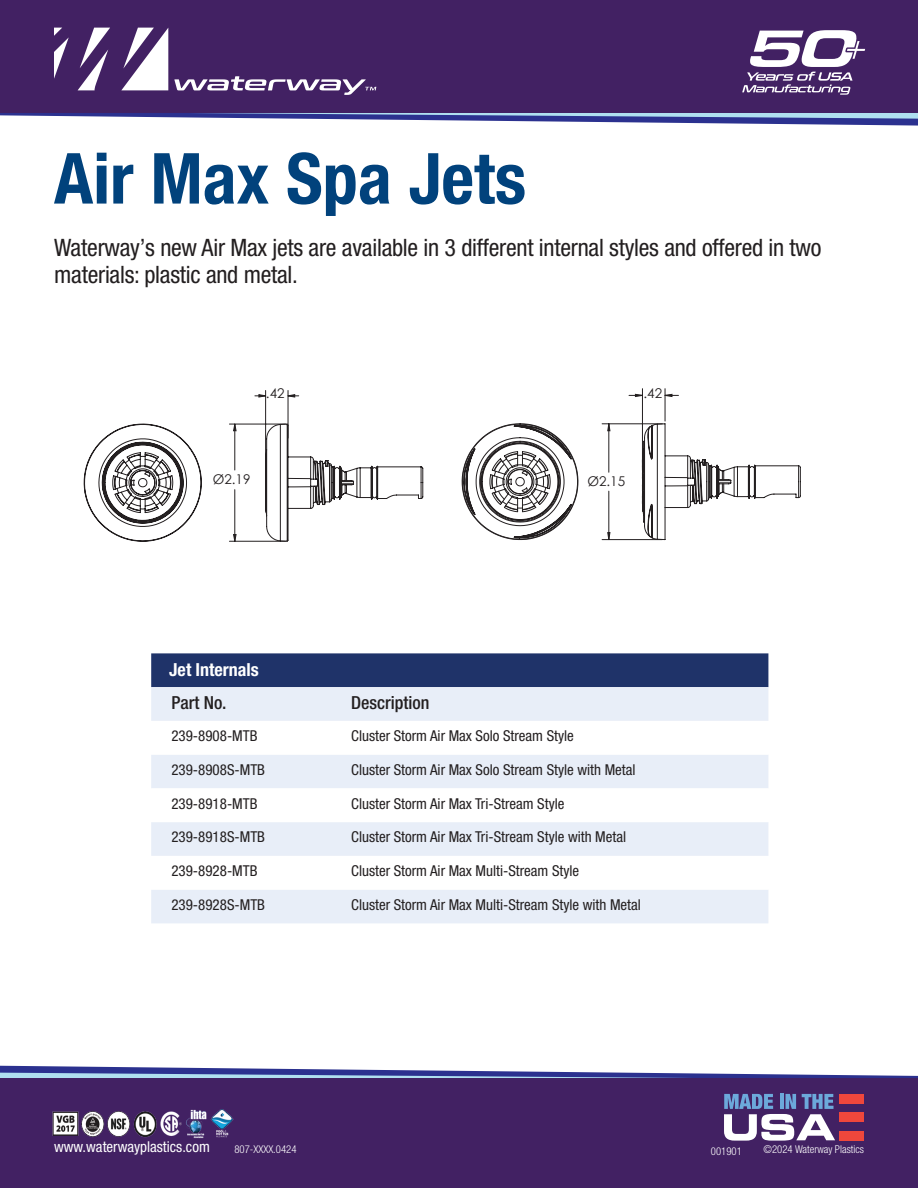
<style>
.page{position:relative;width:918px;height:1188px;background:#fff}
.page>*{position:absolute;margin:0;border:0;box-sizing:border-box;transform-origin:0 0}
.t1{font:700 condensed 70.5px "Helvetica Neue LT Pro";color:#01427c}
.t2{font:condensed 24px/27px "Helvetica Neue LT Pro";letter-spacing:-.01em;color:#231f20}
.t3{font:500 condensed 18px "Helvetica Neue LT Pro";color:#231f20}
.t4{font:700 condensed 18px "Helvetica Neue LT Pro";color:#fff}
.t5{font:condensed 15px "Helvetica Neue LT Pro";color:#231f20}
.t6{font:condensed 15px "Helvetica Neue LT Pro";color:#fff}
.t7{font:13.5px "Century Gothic";color:#231f20}
.t8{font:13.35px "Century Gothic";color:#231f20}
.t9{font:300 condensed 10.8px "Helvetica Neue LT Pro";color:#fff}
</style>
<div class="page">
<svg style="left:0;top:1066px;width:651px;height:7px"></svg>
<svg style="left:0;top:1073px;width:918px;height:5px;background:#7188bf"></svg>
<div style="left:0;top:1078px;width:918px;height:110px;background:#422163"></div>
<svg style="left:332px;top:119px;width:586px;height:7px"></svg>
<svg style="left:0;top:113px;width:918px;height:6px;background:#7388bf"></svg>
<div style="left:0;top:0;width:918px;height:113px;background:#422163"></div>
<img style="left:52px;top:1109px;width:182px;height:29px">
<svg style="left:78px;top:28px;width:32px;height:62px"></svg>
<svg style="left:121px;top:28px;width:47px;height:62px"></svg>
<svg style="left:54px;top:28px;width:15px;height:51px"></svg>
<svg style="left:174px;top:76px;width:202px;height:19px"></svg>
<svg style="left:724px;top:1094px;width:111px;height:47px"></svg>
<div style="left:840px;top:1094px;width:24px;height:10px;background:#ef473c"></div>
<div style="left:840px;top:1112px;width:24px;height:10px;background:#ef473c"></div>
<div style="left:840px;top:1131px;width:24px;height:9px;background:#ef473c"></div>
<svg style="left:742px;top:30px;width:123px;height:65px"></svg>
<div style="left:151px;top:653px;width:617px;height:34px;background:#1f3369"></div>
<div style="left:151px;top:687px;width:617px;height:236px;background:#e8eef8"></div>
<svg style="left:151px;top:721px;width:617px;height:169px"></svg>
<hr style="left:642px;top:389px;width:1px;height:82px;background:#231f20">
<hr style="left:665px;top:389px;width:1px;height:32px;background:#231f20">
<hr style="left:602px;top:424px;width:60px;height:1px;background:#231f20">
<hr style="left:602px;top:539px;width:60px;height:1px;background:#231f20">
<svg style="left:462px;top:423px;width:116px;height:117px"></svg>
<svg style="left:607px;top:394px;width:194px;height:146px"></svg>
<hr style="left:229px;top:541px;width:57px;height:1px;background:#231f20">
<hr style="left:229px;top:424px;width:57px;height:1px;background:#231f20">
<hr style="left:265px;top:390px;width:1px;height:88px;background:#231f20">
<hr style="left:288px;top:390px;width:1px;height:48px;background:#231f20">
<svg style="left:84px;top:424px;width:118px;height:118px"></svg>
<svg style="left:233px;top:394px;width:190px;height:148px"></svg>
<h1 class="t1" style="left:54px;top:136px;width:474px">Air Max Spa Jets</h1>
<h2 class="t2" style="left:54px;top:234px;width:769px">Waterway’s new Air Max jets are available in 3 different internal styles and offered in two materials: plastic and metal.</h2>
<p class="t8" style="left:266px;top:385px;width:20px">.42</p>
<p class="t8" style="left:213px;top:471px;width:39px">Ø2.19</p>
<p class="t7" style="left:644px;top:384px;width:20px">.42</p>
<p class="t7" style="left:587px;top:473px;width:39px">Ø2.15</p>
<p class="t4" style="left:169px;top:659px;width:91px">Jet Internals</p>
<p class="t3" style="left:171px;top:692px;width:56px">Part No.</p>
<p class="t3" style="left:351px;top:692px;width:80px">Description</p>
<p class="t5" style="left:171px;top:727px;width:88px">239-8908-MTB</p>
<p class="t5" style="left:351px;top:727px;width:224px">Cluster Storm Air Max Solo Stream Style</p>
<p class="t5" style="left:171px;top:761px;width:95px">239-8908S-MTB</p>
<p class="t5" style="left:351px;top:761px;width:286px">Cluster Storm Air Max Solo Stream Style with Metal</p>
<p class="t5" style="left:171px;top:794px;width:88px">239-8918-MTB</p>
<p class="t5" style="left:351px;top:794px;width:215px">Cluster Storm Air Max Tri-Stream Style</p>
<p class="t5" style="left:171px;top:828px;width:95px">239-8918S-MTB</p>
<p class="t5" style="left:351px;top:828px;width:276px">Cluster Storm Air Max Tri-Stream Style with Metal</p>
<p class="t5" style="left:171px;top:862px;width:88px">239-8928-MTB</p>
<p class="t5" style="left:351px;top:862px;width:229px">Cluster Storm Air Max Multi-Stream Style</p>
<p class="t5" style="left:171px;top:896px;width:95px">239-8928S-MTB</p>
<p class="t5" style="left:351px;top:896px;width:291px">Cluster Storm Air Max Multi-Stream Style with Metal</p>
<p class="t6" style="left:54px;top:1138px;width:157px">www.waterwayplastics.com</p>
<p class="t9" style="left:234px;top:1143px;width:64px">807-XXXX.0424</p>
<p class="t9" style="left:711px;top:1144px;width:32px">001901</p>
<p class="t9" style="left:764px;top:1143px;width:102px">©2024 Waterway Plastics</p>
</div>
